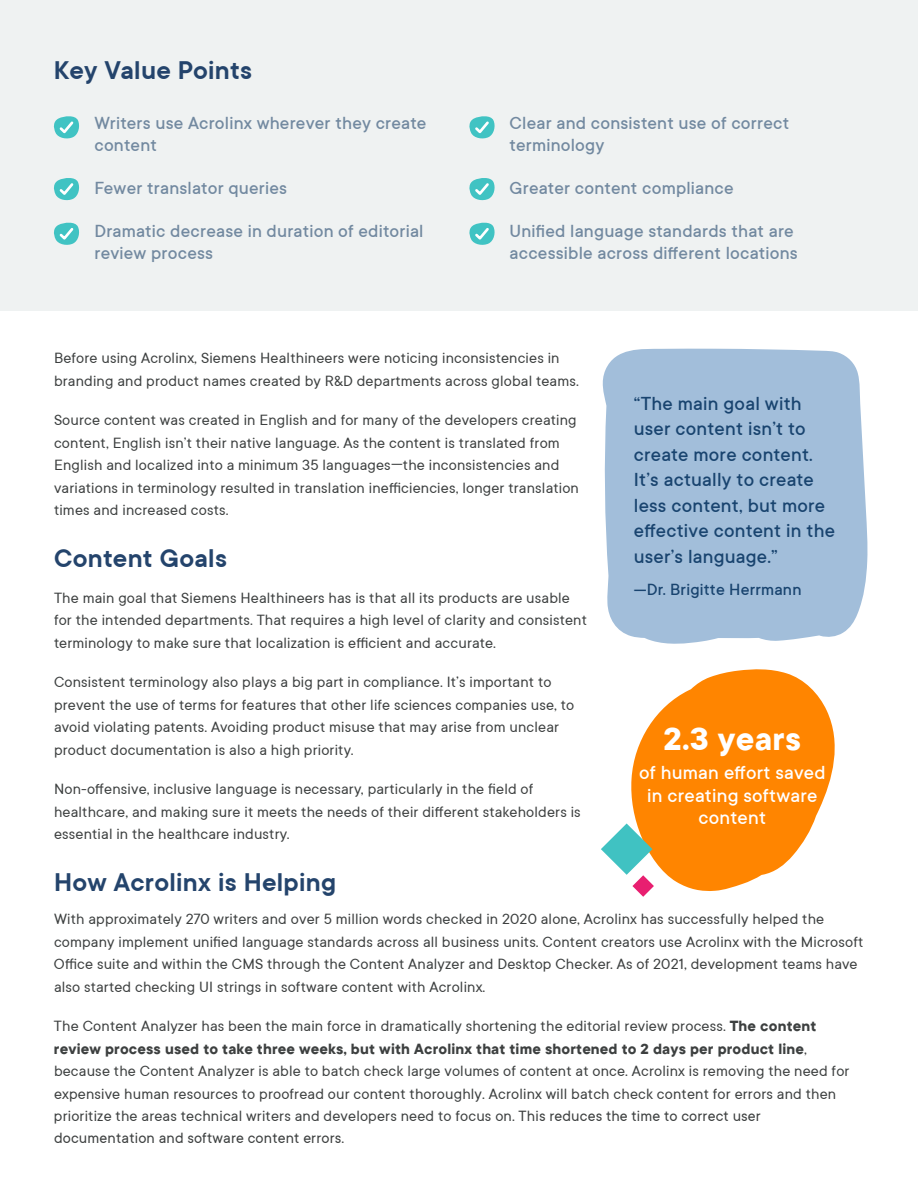
<style>
.page{position:relative;width:918px;height:1188px;background:#fff}
.page>*{position:absolute;margin:0;border:0;box-sizing:border-box;transform-origin:0 0}
.t1{font:700 36px "TT Commons";letter-spacing:.01em;color:#fff}
.t2{font:600 28.5px "TT Commons";letter-spacing:.01em;color:#24446c}
.t3{font:500 21px/25.5px "TT Commons";letter-spacing:.01em;color:#19446f}
.t4{font:500 21px/22.5px "TT Commons";letter-spacing:.01em;color:#fff;text-align:center}
.t5{font:500 19.5px/22.5px "TT Commons";letter-spacing:.01em;color:#7289a0}
.t6{font:500 18px "TT Commons";letter-spacing:.01em;color:#19446f}
.t7{font:16.5px/22.5px "TT Commons";letter-spacing:.01em;color:#3d4040}
.s1{font-weight:700}
</style>
<div class="page">
<div style="left:0;top:0;width:918px;height:310px;background:#eff2f2"></div>
<svg style="left:602px;top:348px;width:266px;height:296px;background:#abc4dd"></svg>
<svg style="left:53px;top:116px;width:26px;height:23px"></svg>
<svg style="left:469px;top:116px;width:26px;height:23px"></svg>
<svg style="left:469px;top:178px;width:26px;height:23px"></svg>
<svg style="left:469px;top:222px;width:26px;height:23px"></svg>
<svg style="left:54px;top:178px;width:26px;height:23px"></svg>
<svg style="left:54px;top:222px;width:25px;height:23px"></svg>
<svg style="left:631px;top:669px;width:204px;height:222px;fill:#ff8500"></svg>
<svg style="left:601px;top:824px;width:53px;height:73px"></svg>
<h2 class="t2" style="left:54px;top:52px;width:200px">Key Value Points</h2>
<p class="t5" style="left:94px;top:111px;width:333px">Writers use Acrolinx wherever they create content</p>
<p class="t5" style="left:94px;top:166px;width:331px;line-height:42.8px">Fewer translator queries<br>Dramatic decrease in duration of editorial</p>
<p class="t5" style="left:94px;top:241px;width:120px">review process</p>
<p class="t5" style="left:510px;top:111px;width:281px">Clear and consistent use of correct terminology</p>
<p class="t5" style="left:510px;top:166px;width:286px;line-height:42.8px">Greater content compliance<br>Unified language standards that are</p>
<p class="t5" style="left:510px;top:241px;width:290px">accessible across different locations</p>
<p class="t7" style="left:54px;top:346px;width:526px">Before using Acrolinx, Siemens Healthineers were noticing inconsistencies in branding and product names created by R&amp;D departments across global teams.</p>
<p class="t7" style="left:54px;top:408px;width:526px">Source content was created in English and for many of the developers creating content, English isn’t their native language. As the content is translated from English and localized into a minimum 35 languages—the inconsistencies and variations in terminology resulted in translation inefficiencies, longer translation times and increased costs.</p>
<h2 class="t2" style="left:54px;top:540px;width:174px">Content Goals</h2>
<p class="t7" style="left:54px;top:586px;width:535px">The main goal that Siemens Healthineers has is that all its products are usable for the intended departments. That requires a high level of clarity and consistent terminology to make sure that localization is efficient and accurate.</p>
<p class="t7" style="left:54px;top:670px;width:522px">Consistent terminology also plays a big part in compliance. It’s important to prevent the use of terms for features that other life sciences companies use, to avoid violating patents. Avoiding product misuse that may arise from unclear product documentation is also a high priority.</p>
<p class="t7" style="left:54px;top:777px;width:528px">Non-offensive, inclusive language is necessary, particularly in the field of healthcare, and making sure it meets the needs of their different stakeholders is essential in the healthcare industry.</p>
<h2 class="t2" style="left:54px;top:864px;width:284px">How Acrolinx is Helping</h2>
<p class="t7" style="left:54px;top:907px;width:811px">With approximately 270 writers and over 5 million words checked in 2020 alone, Acrolinx has successfully helped the company implement unified language standards across all business units. Content creators use Acrolinx with the Microsoft Office suite and within the CMS through the Content Analyzer and Desktop Checker. As of 2021, development teams have also started checking UI strings in software content with Acrolinx.</p>
<p class="t7" style="left:54px;top:1014px;width:797px">The Content Analyzer has been the main force in dramatically shortening the editorial review process. <span class="s1">The content review process used to take three weeks, but with Acrolinx that time shortened to 2 days per product line</span>, because the Content Analyzer is able to batch check large volumes of content at once. Acrolinx is removing the need for expensive human resources to proofread our content thoroughly. Acrolinx will batch check content for errors and then prioritize the areas technical writers and developers need to focus on. This reduces the time to correct user documentation and software content errors.</p>
<p class="t3" style="left:634px;top:390px;width:203px">“The main goal with user content isn’t to create more content.<br>It’s actually to create less content, but more effective content in the user’s language.”</p>
<p class="t6" style="left:634px;top:578px;width:169px">—Dr. Brigitte Herrmann</p>
<h1 class="t1" style="left:664px;top:715px;width:139px">2.3 years</h1>
<p class="t4" style="left:639px;top:761px;width:188px">of human effort saved in creating software content</p>
</div>
